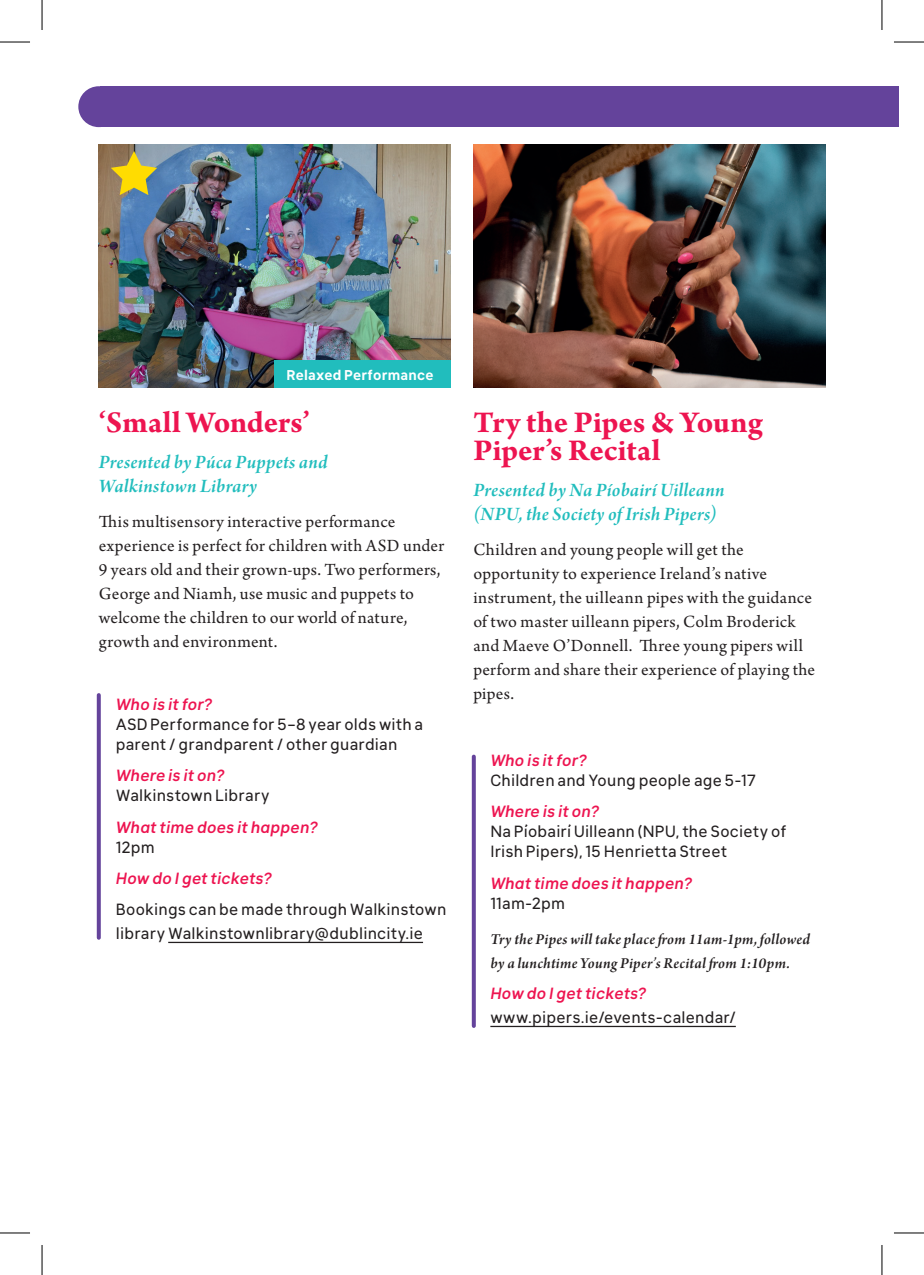
<style>
.page{position:relative;width:924px;height:1275px;background:#fff}
.page>*{position:absolute;margin:0;border:0;box-sizing:border-box;transform-origin:0 0}
.t1{font:700 32px/28px "Arno Pro";letter-spacing:.005em;color:#ed1450}
.t2{font:20px/24px "Arno Pro Smbd Italic Subhead";letter-spacing:.015em;color:#21bdbd}
.t3{font:18px/24px "Arno Pro";letter-spacing:.015em;color:#231f20}
.t4{font:16px/20px "Klima";letter-spacing:.015em;color:#231f20}
.t5{font:italic 500 16px "Klima";letter-spacing:.015em;color:#ed1450}
.t6{font:16px/24px "Arno Pro Smbd Italic Subhead";letter-spacing:.02em;color:#231f20}
.t7{font:700 14px "Klima";letter-spacing:.02em;color:#fff}
</style>
<div class="page">
<img style="left:99px;top:144px;width:351px;height:244px">
<div style="left:274px;top:360px;width:176px;height:28px;background:#21bdbd"></div>
<svg style="left:111px;top:151px;width:46px;height:44px;background:#b6a94e"></svg>
<div style="left:101px;top:86px;width:797px;height:41px;background:#64439b"></div>
<hr style="left:168px;top:941px;width:255px;height:2px;background:#231f20">
<hr style="left:490px;top:1025px;width:245px;height:2px;background:#231f20">
<img style="left:473px;top:144px;width:351px;height:244px">
<svg style="left:471px;top:756px;width:4px;height:270px"></svg>
<svg style="left:97px;top:695px;width:4px;height:242px"></svg>
<div style="left:78px;top:86px;width:41px;height:41px;background:#64439b;border-radius:50%"></div>
<hr style="left:0;top:42px;width:30px;height:1px;background:#000">
<hr style="left:893px;top:42px;width:30px;height:1px;background:#000">
<hr style="left:0;top:1232px;width:30px;height:1px;background:#000">
<hr style="left:893px;top:1232px;width:30px;height:1px;background:#000">
<hr style="left:42px;top:0;width:1px;height:30px;background:#000">
<hr style="left:42px;top:1245px;width:1px;height:30px;background:#000">
<hr style="left:881px;top:0;width:1px;height:30px;background:#000">
<hr style="left:881px;top:1245px;width:1px;height:30px;background:#000">
<p class="t7" style="left:286px;top:363px;width:149px">Relaxed Performance</p>
<h1 class="t1" style="left:99px;top:410px;width:213px">‘Small Wonders’</h1>
<p class="t2" style="left:99px;top:451px;width:230px">Presented by Púca Puppets and<br>Walkinstown Library</p>
<p class="t3" style="left:99px;top:510px;width:347px">This multisensory interactive performance experience is perfect for children with ASD under 9 years old and their grown-ups. Two performers, George and Niamh, use music and puppets to welcome the children to our world of nature, growth and environment.</p>
<p class="t5" style="left:116px;top:691px;width:98px">Who is it for?</p>
<p class="t4" style="left:116px;top:712px;width:308px">ASD Performance for 5–8 year olds with a parent / grandparent / other guardian</p>
<p class="t5" style="left:116px;top:762px;width:110px">Where is it on?</p>
<p class="t4" style="left:116px;top:784px;width:155px">Walkinstown Library</p>
<p class="t5" style="left:116px;top:814px;width:203px">What time does it happen?</p>
<p class="t4" style="left:116px;top:835px;width:40px">12pm</p>
<p class="t5" style="left:116px;top:865px;width:157px">How do I get tickets?</p>
<p class="t4" style="left:116px;top:896px;width:332px;line-height:24px">Bookings can be made through Walkinstown library Walkinstownlibrary@dublincity.ie</p>
<h1 class="t1" style="left:473px;top:410px;width:291px">Try the Pipes &amp; Young<br>Piper’s Recital</h1>
<p class="t2" style="left:473px;top:479px;width:253px">Presented by Na Píobairí Uilleann (NPU, the Society of Irish Pipers)</p>
<p class="t3" style="left:473px;top:538px;width:343px">Children and young people will get the opportunity to experience Ireland’s native instrument, the uilleann pipes with the guidance of two master uilleann pipers, Colm Broderick and Maeve O’Donnell. Three young pipers will perform and share their experience of playing the pipes.</p>
<p class="t5" style="left:490px;top:747px;width:98px">Who is it for?</p>
<p class="t4" style="left:490px;top:768px;width:267px">Children and Young people age 5-17</p>
<p class="t5" style="left:490px;top:798px;width:110px">Where is it on?</p>
<p class="t4" style="left:490px;top:820px;width:297px">Na Píobairí Uilleann (NPU, the Society of<br>Irish Pipers), 15 Henrietta Street</p>
<p class="t5" style="left:490px;top:870px;width:203px">What time does it happen?</p>
<p class="t4" style="left:490px;top:891px;width:76px">11am-2pm</p>
<p class="t6" style="left:490px;top:928px;width:321px">Try the Pipes will take place from 11am-1pm, followed by a lunchtime Young Piper’s Recital from 1:10pm.</p>
<p class="t5" style="left:490px;top:980px;width:157px">How do I get tickets?</p>
<p class="t4" style="left:490px;top:1006px;width:247px">www.pipers.ie/events-calendar/</p>
</div>
